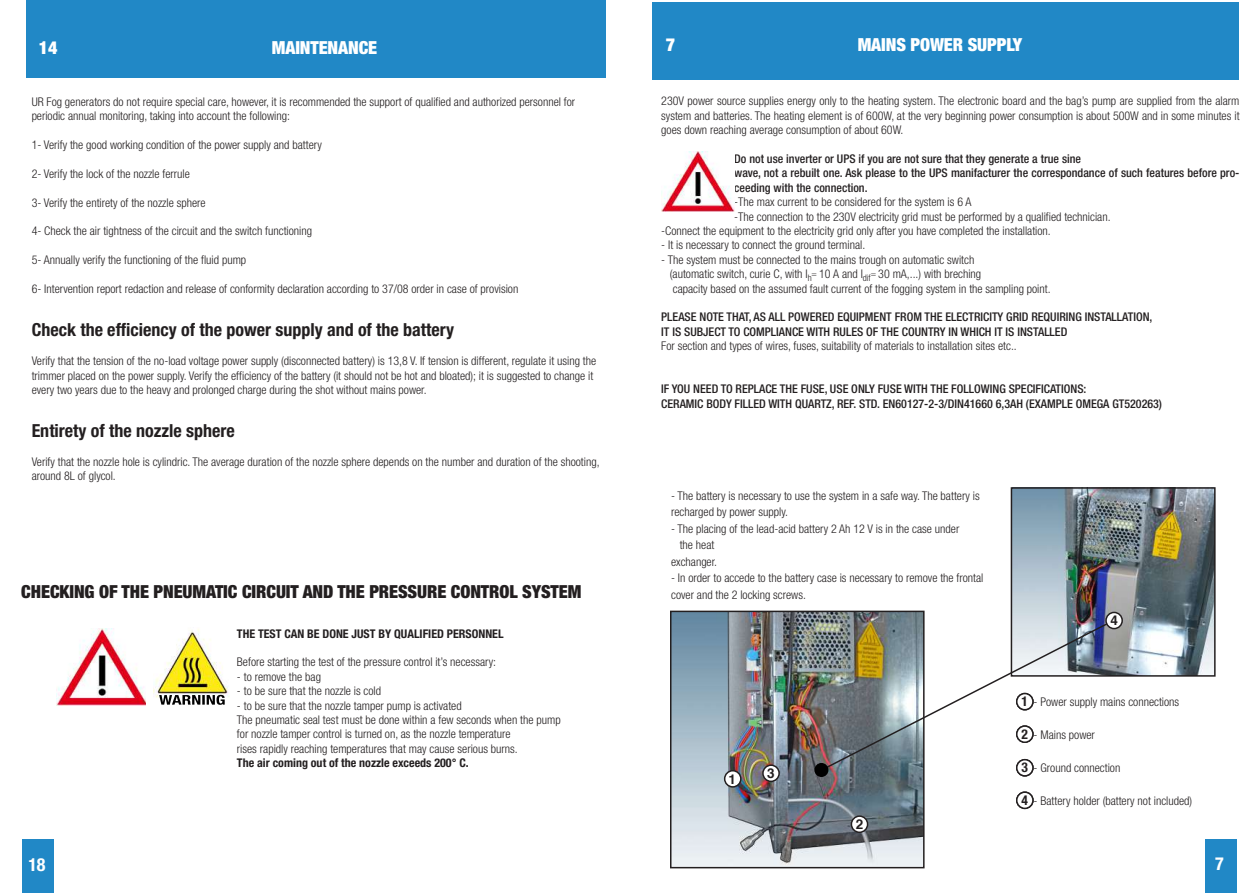
<style>
.page{position:relative;width:1259px;height:893px;background:#fff}
.page>*{position:absolute;margin:0;border:0;box-sizing:border-box;transform-origin:0 0}
.t1{font:700 condensed 18px "Helvetica Neue";color:#231f20}
.t2{font:900 condensed 18px "Helvetica Neue";letter-spacing:-.005em;color:#231f20}
.t3{font:900 condensed 18px "Helvetica Neue";letter-spacing:-.005em;color:#fff}
.t4{font:700 condensed 18px "Helvetica Neue";color:#fff}
.t5{font:700 13.5px "Helvetica";color:#231f20}
.t6{font:700 condensed 13.5px "Helvetica Neue";color:#231f20}
.t7{font:300 condensed 12px/14.4px "Helvetica Neue";color:#231f20}
.t8{font:500 condensed 12px/14.4px "Helvetica Neue";color:#231f20}
.t9{font:700 condensed 12px "Helvetica Neue";color:#231f20}
.s1{font-size:9px}
.s2{font-weight:700;font-stretch:normal}
</style>
<div class="page">
<div style="left:652px;top:2px;width:587px;height:78px;background:#2188c6"></div>
<div style="left:1205px;top:839px;width:31px;height:53px;background:#2188c6"></div>
<img style="left:661px;top:152px;width:73px;height:60px">
<div style="left:22px;top:840px;width:32px;height:53px;background:#2188c6"></div>
<div style="left:27px;top:0;width:579px;height:78px;background:#2188c6"></div>
<img style="left:673px;top:614px;width:248px;height:251px">
<div style="left:670px;top:611px;width:254px;height:257px;border:2px solid #231f20"></div>
<img style="left:1013px;top:490px;width:199px;height:184px">
<div style="left:1010px;top:487px;width:205px;height:190px;border:2px solid #231f20"></div>
<div style="left:1016px;top:791px;width:17px;height:18px;border:2px solid #231f20;border-radius:50%"></div>
<div style="left:1016px;top:759px;width:17px;height:18px;border:2px solid #231f20;border-radius:50%"></div>
<div style="left:724px;top:771px;width:17px;height:16px;background:#fff;border-radius:50%"></div>
<div style="left:724px;top:770px;width:17px;height:18px;border:2px solid #231f20;border-radius:50%"></div>
<div style="left:851px;top:816px;width:16px;height:16px;background:#fff;border-radius:50%"></div>
<div style="left:850px;top:815px;width:18px;height:18px;border:2px solid #231f20;border-radius:50%"></div>
<div style="left:763px;top:765px;width:16px;height:16px;background:#fff;border-radius:50%"></div>
<div style="left:762px;top:764px;width:18px;height:18px;border:2px solid #231f20;border-radius:50%"></div>
<div style="left:1106px;top:612px;width:16px;height:17px;background:#fff;border-radius:50%"></div>
<div style="left:1105px;top:612px;width:18px;height:17px;border:2px solid #231f20;border-radius:50%"></div>
<img style="left:819px;top:622px;width:289px;height:150px">
<div style="left:814px;top:763px;width:14px;height:14px;background:#000;border-radius:50%"></div>
<img style="left:57px;top:629px;width:89px;height:77px">
<img style="left:153px;top:629px;width:77px;height:76px">
<h1 class="t3" style="left:39px;top:36px;width:20px">14</h1>
<h1 class="t3" style="left:272px;top:36px;width:107px">MAINTENANCE</h1>
<p class="t7" style="left:32px;top:94px;width:545px">UR Fog generators do not require special care, however, it is recommended the support of qualified and authorized personnel for periodic annual monitoring, taking into account the following:</p>
<p class="t7" style="left:32px;top:138px;width:292px">1- Verify the good working condition of the power supply and battery</p>
<p class="t7" style="left:32px;top:166px;width:160px">2- Verify the lock of the nozzle ferrule</p>
<p class="t7" style="left:32px;top:195px;width:175px">3- Verify the entirety of the nozzle sphere</p>
<p class="t7" style="left:32px;top:224px;width:282px">4- Check the air tightness of the circuit and the switch functioning</p>
<p class="t7" style="left:32px;top:253px;width:216px">5- Annually verify the functioning of the fluid pump</p>
<p class="t7" style="left:32px;top:282px;width:488px">6- Intervention report redaction and release of conformity declaration according to 37/08 order in case of provision</p>
<h1 class="t1" style="left:32px;top:319px;width:424px">Check the efficiency of the power supply and of the battery</h1>
<p class="t7" style="left:32px;top:354px;width:566px">Verify that the tension of the no-load voltage power supply (disconnected battery) is 13,8 V. If tension is different, regulate it using the trimmer placed on the power supply. Verify the efficiency of the battery (it should not be hot and bloated); it is suggested to change it every two years due to the heavy and prolonged charge during the shot without mains power.</p>
<h1 class="t1" style="left:32px;top:420px;width:205px">Entirety of the nozzle sphere</h1>
<p class="t7" style="left:32px;top:454px;width:569px">Verify that the nozzle hole is cylindric. The average duration of the nozzle sphere depends on the number and duration of the shooting, around 8L of glycol.</p>
<h1 class="t2" style="left:21px;top:581px;width:561px">CHECKING OF THE PNEUMATIC CIRCUIT AND THE PRESSURE CONTROL SYSTEM</h1>
<p class="t9" style="left:237px;top:626px;width:268px">THE TEST CAN BE DONE JUST BY QUALIFIED PERSONNEL</p>
<p class="t7" style="left:237px;top:655px;width:261px">Before starting the test of the pressure control it’s necessary:</p>
<p class="t7" style="left:237px;top:669px;width:86px">- to remove the bag</p>
<p class="t7" style="left:237px;top:684px;width:146px">- to be sure that the nozzle is cold</p>
<p class="t7" style="left:237px;top:698px;width:325px">- to be sure that the nozzle tamper pump is activated<br>The pneumatic seal test must be done within a few seconds when the pump for nozzle tamper control is turned on, as the nozzle temperature<br>rises rapidly reaching temperatures that may cause serious burns.</p>
<p class="t9" style="left:237px;top:756px;width:233px">The air coming out of the nozzle exceeds 200° C.</p>
<h1 class="t4" style="left:28px;top:853px;width:19px">18</h1>
<h1 class="t3" style="left:666px;top:34px;width:11px">7</h1>
<h1 class="t3" style="left:857px;top:34px;width:166px">MAINS POWER SUPPLY</h1>
<p class="t7" style="left:661px;top:94px;width:580px;text-align:justify">230V power source supplies energy only to the heating system. The electronic board and the bag’s pump are supplied from the alarm system and batteries. The heating element is of 600W, at the very beginning power consumption is about 500W and in some minutes it goes down reaching average consumption of about 60W.</p>
<p class="t8" style="left:734px;top:151px;width:507px">Do not use inverter or UPS if you are not sure that they generate a true sine<br>wave, not a rebuilt one. Ask please to the UPS manifacturer the correspondance of such features before pro&shy;ceeding with the connection.</p>
<p class="t7" style="left:734px;top:195px;width:239px">-The max current to be considered for the system is 6 A</p>
<p class="t7" style="left:734px;top:209px;width:378px">-The connection to the 230V electricity grid must be performed by a qualified technician.</p>
<p class="t7" style="left:661px;top:223px;width:391px">-Connect the equipment to the electricity grid only after you have completed the installation.</p>
<p class="t7" style="left:661px;top:238px;width:205px">- It is necessary to connect the ground terminal.</p>
<p class="t7" style="left:670px;top:252px;width:382px;text-indent:-9px">- The system must be connected to the mains trough on automatic switch<br>(automatic switch, curie C, with I<sub>h</sub><span class="s1">=</span> 10 A and I<sub>dif</sub><span class="s1">=</span> 30 mA,...) with breching<br>capacity based on the assumed fault current of the fogging system in the sampling point.</p>
<p class="t8" style="left:661px;top:310px;width:492px">PLEASE NOTE THAT, AS ALL POWERED EQUIPMENT FROM THE ELECTRICITY GRID REQUIRING INSTALLATION,<br>IT IS SUBJECT TO COMPLIANCE WITH RULES OF THE COUNTRY IN WHICH IT IS INSTALLED</p>
<p class="t7" style="left:661px;top:339px;width:357px">For section and types of wires, fuses, suitability of materials to installation sites etc..</p>
<p class="t8" style="left:661px;top:382px;width:502px">IF YOU NEED TO REPLACE THE FUSE, USE ONLY FUSE WITH THE FOLLOWING SPECIFICATIONS:<br>CERAMIC BODY FILLED WITH QUARTZ, REF. STD. EN60127-2-3/DIN41660 6,3AH (EXAMPLE OMEGA GT520263)</p>
<p class="t7" style="left:671px;top:487px;width:310px;line-height:16.5px">- The battery is necessary to use the system in a safe way. The battery is recharged by power supply.</p>
<p class="t7" style="left:671px;top:521px;width:290px">- The placing of the lead-acid battery 2 Ah 12 V is in the case under</p>
<p class="t7" style="left:680px;top:538px;width:36px">the heat</p>
<p class="t7" style="left:671px;top:554px;width:47px">exchanger.</p>
<p class="t7" style="left:671px;top:570px;width:314px;line-height:16.5px">- In order to accede to the battery case is necessary to remove the frontal cover and the 2 locking screws.</p>
<p class="t5" style="left:728px;top:770px;width:9px">1</p>
<p class="t5" style="left:767px;top:765px;width:9px">3</p>
<p class="t5" style="left:855px;top:815px;width:9px">2</p>
<p class="t5" style="left:1110px;top:612px;width:9px">4</p>
<p class="t6" style="left:1021px;top:693px;width:8px">1</p>
<p class="t6" style="left:1021px;top:726px;width:8px">2</p>
<p class="t6" style="left:1021px;top:759px;width:8px">3</p>
<p class="t6" style="left:1021px;top:792px;width:8px">4</p>
<p class="t7" style="left:1021px;top:694px;width:160px"><span class="s2">1</span> - Power supply mains connections</p>
<p class="t7" style="left:1021px;top:727px;width:75px"><span class="s2">2</span> - Mains power</p>
<p class="t7" style="left:1021px;top:760px;width:101px"><span class="s2">3</span> - Ground connection</p>
<p class="t7" style="left:1021px;top:793px;width:173px"><span class="s2">4</span> - Battery holder (battery not included)</p>
<h1 class="t4" style="left:1215px;top:853px;width:10px">7</h1>
</div>
